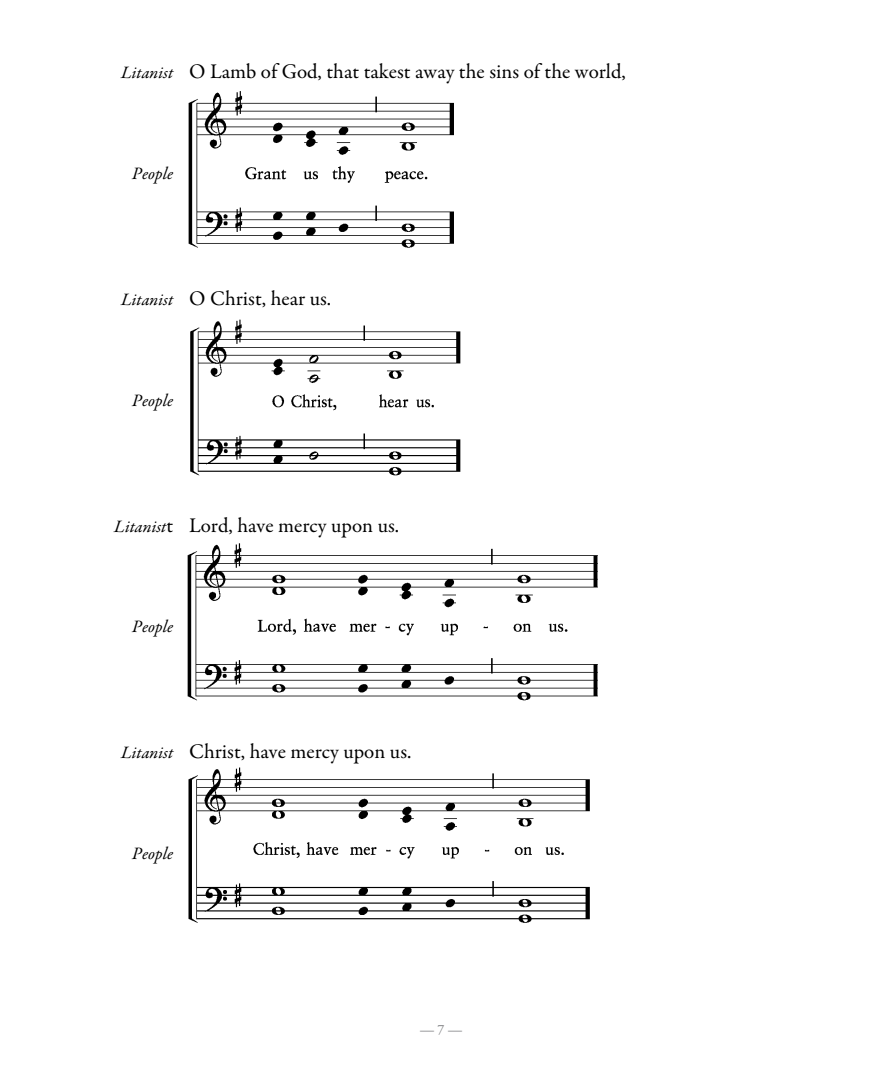
<style>
.page{position:relative;width:882px;height:1071px;background:#fff}
.page>*{position:absolute;margin:0;border:0;box-sizing:border-box;transform-origin:0 0}
.t1{font:21px "Garamond Premr Pro";color:#000}
.t2{font:italic 17.5px "Garamond Premr Pro";color:#000}
.t3{font:14px "Adobe Garamond Pro";color:#77787b}
.s1{font-style:italic;font-size:17.5px}
</style>
<div class="page">
<img style="left:188px;top:91px;width:266px;height:157px">
<img style="left:190px;top:319px;width:271px;height:157px">
<img style="left:187px;top:543px;width:411px;height:158px">
<img style="left:188px;top:767px;width:402px;height:156px">
<p class="t1" style="left:121px;top:59px;width:506px"><span class="s1">Litanist</span> O Lamb of God, that takest away the sins of the world,</p>
<p class="t2" style="left:132px;top:162px;width:43px">People</p>
<p class="t1" style="left:121px;top:285px;width:212px"><span class="s1">Litanist</span> O Christ, hear us.</p>
<p class="t2" style="left:132px;top:389px;width:43px">People</p>
<p class="t1" style="left:114px;top:512px;width:286px"><span class="s1">Litanist</span>t Lord, have mercy upon us.</p>
<p class="t2" style="left:132px;top:616px;width:43px">People</p>
<p class="t1" style="left:121px;top:739px;width:292px"><span class="s1">Litanist</span> Christ, have mercy upon us.</p>
<p class="t2" style="left:132px;top:843px;width:43px">People</p>
<p class="t3" style="left:420px;top:1021px;width:43px">— 7 —</p>
</div>
